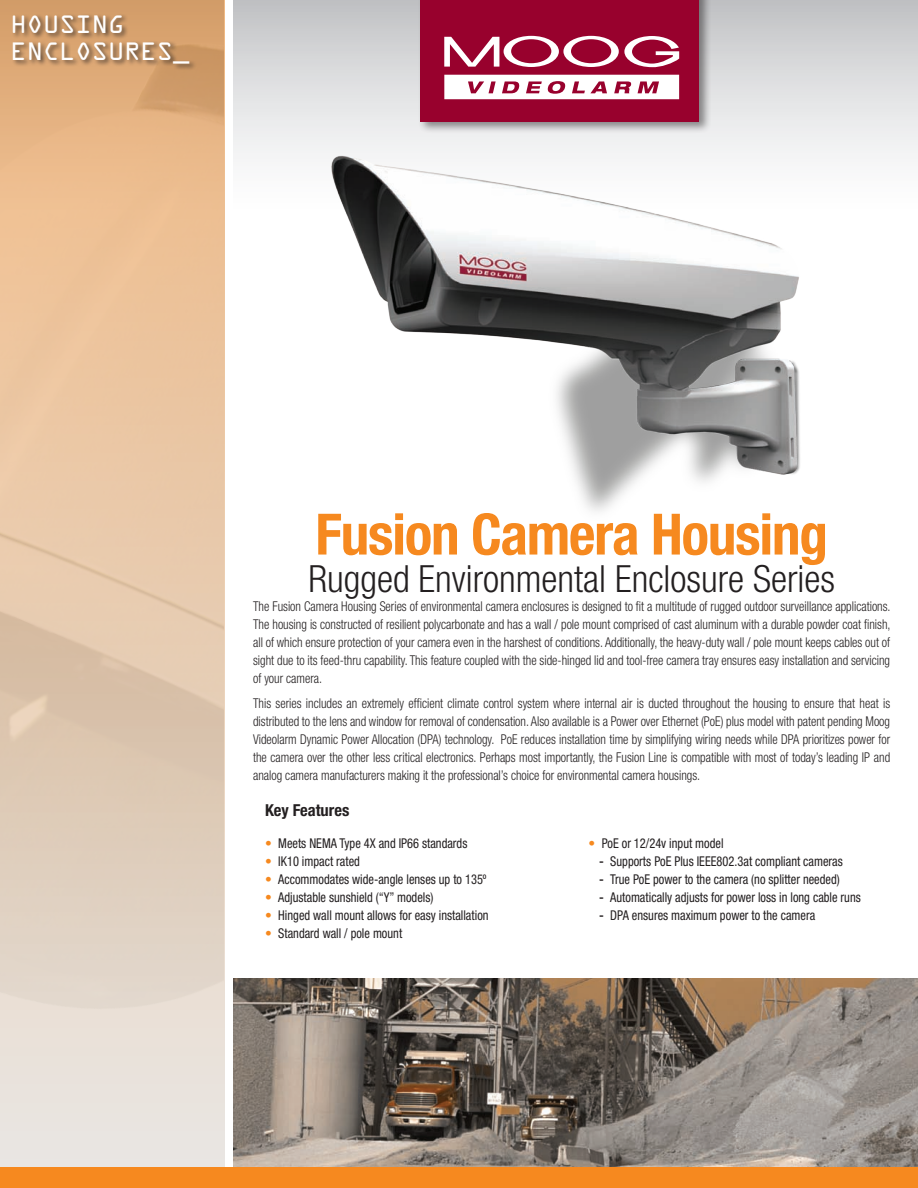
<style>
.page{position:relative;width:918px;height:1188px;background:#fff}
.page>*{position:absolute;margin:0;border:0;box-sizing:border-box;transform-origin:0 0}
.t1{font:700 condensed 57px "Helvetica Neue LT Std";letter-spacing:-.02em;color:#f6891f}
.t2{font:300 condensed 37.5px "Helvetica Neue LT Std";color:#231f20}
.t3{font:22.5px/27.2px "OCRA Std";color:#fff}
.t4{font:700 condensed 16.5px "Helvetica Neue LT Std";color:#231f20}
.t5{font:300 condensed 13.5px/18px "Helvetica Neue LT Std";color:#231f20;text-align:justify;scale:.92 1}
.t6{font:condensed 13.5px "Helvetica Neue LT Std";color:#231f20;scale:.92 1}
.s1{color:#f6891f}
.s2{font-weight:500}
</style>
<div class="page">
<svg style="left:233px;top:0;width:685px;height:159px"></svg>
<div style="left:417px;top:0;width:295px;height:134px;background:#231f20;opacity:.5"></div>
<div style="left:420px;top:0;width:279px;height:122px;background:#98012d"></div>
<img style="left:233px;top:978px;width:685px;height:189px">
<svg style="left:0;top:0;width:224px;height:1167px"></svg>
<div style="left:12px;top:13px;width:185px;height:58px;background:#231f20;opacity:.75"></div>
<div style="left:0;top:1167px;width:918px;height:21px;background:#f6891f"></div>
<img style="left:308px;top:114px;width:560px;height:398px">
<svg style="left:444px;top:75px;width:235px;height:24px"></svg>
<svg style="left:444px;top:36px;width:235px;height:32px"></svg>
<h3 class="t3" style="left:11px;top:12px;width:180px">HOUSING<br>ENCLOSURES_</h3>
<h1 class="t1" style="left:315px;top:500px;width:514px">Fusion Camera Housing</h1>
<h2 class="t2" style="left:308px;top:557px;width:528px">Rugged Environmental Enclosure Series</h2>
<p class="t5" style="left:253px;top:597px;width:694px">The Fusion Camera Housing Series of environmental camera enclosures is designed to fit a multitude of rugged outdoor surveillance applications.<br>The housing is constructed of resilient polycarbonate and has a wall / pole mount comprised of cast aluminum with a durable powder coat finish, all of which ensure protection of your camera even in the harshest of conditions. Additionally, the heavy-duty wall / pole mount keeps cables out of sight due to its feed-thru capability. This feature coupled with the side-hinged lid and tool-free camera tray ensures easy installation and servicing of your camera.</p>
<p class="t5" style="left:253px;top:694px;width:694px">This series includes an extremely efficient climate control system where internal air is ducted throughout the housing to ensure that heat is distributed to the lens and window for removal of condensation. Also available is a Power over Ethernet (PoE) plus model with patent pending Moog Videolarm Dynamic Power Allocation (DPA) technology. PoE reduces installation time by simplifying wiring needs while DPA prioritizes power for the camera over the other less critical electronics. Perhaps most importantly, the Fusion Line is compatible with most of today’s leading IP and analog camera manufacturers making it the professional’s choice for environmental camera housings.</p>
<p class="t4" style="left:265px;top:800px;width:86px">Key Features</p>
<p class="t6" style="left:265px;top:836px;width:221px"><span class="s1">•</span> Meets NEMA Type 4X and IP66 standards</p>
<p class="t6" style="left:265px;top:854px;width:105px"><span class="s1">•</span> IK10 impact rated</p>
<p class="t6" style="left:265px;top:872px;width:242px"><span class="s1">•</span> Accommodates wide-angle lenses up to 135º</p>
<p class="t6" style="left:265px;top:890px;width:185px"><span class="s1">•</span> Adjustable sunshield (“Y” models)</p>
<p class="t6" style="left:265px;top:908px;width:245px"><span class="s1">•</span> Hinged wall mount allows for easy installation</p>
<p class="t6" style="left:265px;top:926px;width:151px"><span class="s1">•</span> Standard wall / pole mount</p>
<p class="t6" style="left:589px;top:836px;width:148px"><span class="s1">•</span> PoE or 12/24v input model</p>
<p class="t6" style="left:599px;top:854px;width:266px"><span class="s2">-</span> Supports PoE Plus IEEE802.3at compliant cameras</p>
<p class="t6" style="left:599px;top:872px;width:263px"><span class="s2">-</span> True PoE power to the camera (no splitter needed)</p>
<p class="t6" style="left:599px;top:890px;width:286px"><span class="s2">-</span> Automatically adjusts for power loss in long cable runs</p>
<p class="t6" style="left:599px;top:908px;width:236px"><span class="s2">-</span> DPA ensures maximum power to the camera</p>
</div>
